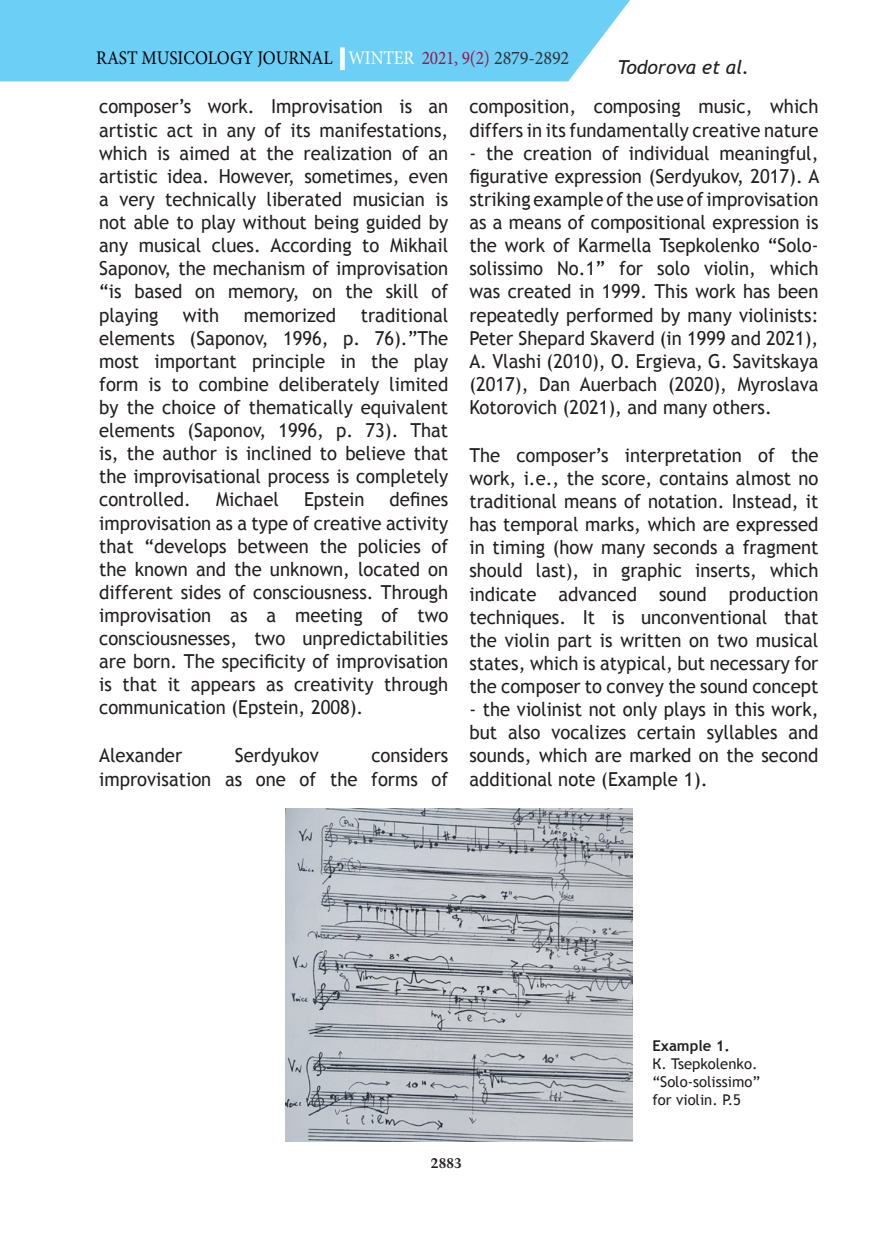
<style>
.page{position:relative;width:893px;height:1241px;background:#fff}
.page>*{position:absolute;margin:0;border:0;box-sizing:border-box;transform-origin:0 0}
.t1{font:19.25px/23.1px "Trebuchet MS";color:#231f20;text-align:justify;scale:.96 1}
.t2{font:19.25px "Minion Pro";letter-spacing:-.01em;color:#000;scale:.9 1}
.t3{font:italic 19.25px "Trebuchet MS";color:#231f20}
.t4{font:14.88px/17.8px "Trebuchet MS";color:#231f20}
.t5{font:700 14.88px "Trebuchet MS";color:#231f20}
.t6{font:700 14px "Trump Mediaeval";color:#231f20}
.s1{color:#fff}
.s2{color:#9b1746}
.s3{color:#333233}
</style>
<div class="page">
<div style="left:0;top:0;width:630px;height:81px;background:#6bcff6"></div>
<div style="left:340px;top:47px;width:5px;height:23px;border:4px solid #fff"></div>
<img style="left:285px;top:808px;width:347px;height:333px">
<p class="t2" style="left:96px;top:45px;width:527px">RAST MUSICOLOGY JOURNAL <span class="s1">| WINTER</span> <span class="s2">2021, 9(2)</span> <span class="s3">2879-2892</span></p>
<p class="t3" style="left:618px;top:56px;width:133px">Todorova et al.</p>
<p class="t1" style="left:99px;top:95px;width:365px">composer’s work. Improvisation is an artistic act in any of its manifestations, which is aimed at the realization of an artistic idea. However, sometimes, even a very technically liberated musician is not able to play without being guided by any musical clues. According to Mikhail Saponov, the mechanism of improvisation “is based on memory, on the skill of playing</p>
<p class="t1" style="left:99px;top:303px;width:365px;text-indent:262px">traditional elements (Saponov, 1996, p. 76).”The most important principle in the play form is to combine deliberately limited by the choice of thematically equivalent elements (Saponov, 1996, p. 73). That is, the author is inclined to believe that the improvisational process is completely controlled.</p>
<p class="t1" style="left:183px;top:303px;width:39px">with</p>
<p class="t1" style="left:244px;top:303px;width:98px">memorized</p>
<p class="t1" style="left:99px;top:488px;width:365px;text-indent:290px">defines improvisation as a type of creative activity that “develops between the policies of the known and the unknown, located on different sides of consciousness. Through improvisation as a meeting of two consciousnesses, two unpredictabilities are born. The specificity of improvisation is that it appears as creativity through communication (Epstein, 2008).</p>
<p class="t1" style="left:99px;top:743px;width:88px">Alexander</p>
<p class="t1" style="left:235px;top:743px;width:89px">Serdyukov</p>
<p class="t1" style="left:216px;top:488px;width:67px">Michael</p>
<p class="t1" style="left:304px;top:488px;width:64px">Epstein</p>
<p class="t1" style="left:99px;top:743px;width:365px;text-align:right">considers<br>improvisation as one of the forms of</p>
<p class="t1" style="left:469px;top:95px;width:365px">composition, composing music, which differs in its fundamentally creative nature</p>
<p class="t1" style="left:469px;top:141px;width:366px">- the creation of individual meaningful, figurative expression (Serdyukov, 2017). A striking example of the use of improvisation as a means of compositional expression is the work of Karmella Tsepkolenko “Solo&shy;solissimo No.1” for solo violin, which was created in 1999. This work has been repeatedly performed by many violinists:<br>Peter Shepard Skaverd (in 1999 and 2021), A. Vlashi (2010), O. Ergieva, G. Savitskaya (2017), Dan Auerbach (2020), Myroslava Kotorovich (2021), and many others.</p>
<p class="t1" style="left:469px;top:443px;width:365px">The composer’s interpretation of the work, i.e., the score, contains almost no traditional means of notation. Instead, it has temporal marks, which are expressed in timing (how many seconds a fragment should last), in graphic inserts, which indicate advanced sound production techniques. It is unconventional that the violin part is written on two musical states, which is atypical, but necessary for the composer to convey the sound concept</p>
<p class="t1" style="left:469px;top:697px;width:365px">- the violinist not only plays in this work, but also vocalizes certain syllables and sounds, which are marked on the second additional note (Example 1).</p>
<p class="t6" style="left:431px;top:1153px;width:33px">2883</p>
<p class="t5" style="left:652px;top:1036px;width:79px">Example 1.</p>
<p class="t4" style="left:652px;top:1054px;width:109px">К. Tsepkolenko. “Solo-solissimo” for violin. P.5</p>
</div>
